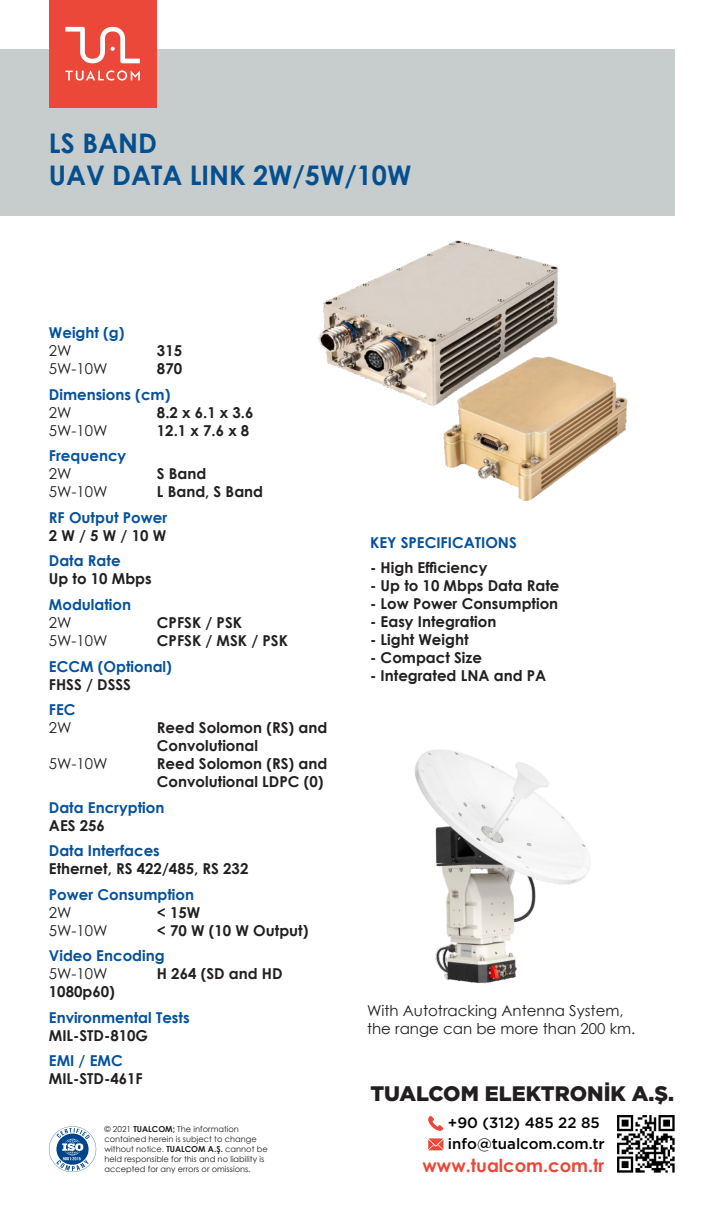
<style>
.page{position:relative;width:723px;height:1221px;background:#fff}
.page>*{position:absolute;margin:0;border:0;box-sizing:border-box;transform-origin:0 0}
.t1{font:700 27px/32.4px "Century Gothic";color:#04508e}
.t2{font:900 21px "Gotham";color:#231f20}
.t3{font:700 18px "Century Gothic";color:#eb4839}
.t4{font:700 15px/18px "Century Gothic";color:#231f20}
.t5{font:700 15px "Century Gothic";color:#06519c}
.t6{font:15px "Century Gothic";color:#231f20}
.t7{font:500 15px/21px "Gotham";color:#000}
.t8{font:700 15px "Century Gothic";color:#231f20}
.t9{font:8.25px/9.9px "Century Gothic";color:#231f20}
.s1{font-style:inherit}
.s2{font-weight:700}
</style>
<div class="page">
<div style="left:0;top:49px;width:674px;height:167px;background:#c7cccd"></div>
<div style="left:49px;top:0;width:107px;height:107px;background:#eb4839"></div>
<svg style="left:65px;top:70px;width:75px;height:11px"></svg>
<svg style="left:65px;top:27px;width:75px;height:36px"></svg>
<svg style="left:49px;top:1126px;width:47px;height:45px"></svg>
<svg style="left:428px;top:1116px;width:15px;height:15px"></svg>
<svg style="left:428px;top:1138px;width:15px;height:12px"></svg>
<img style="left:617px;top:1115px;width:57px;height:56px">
<img style="left:318px;top:240px;width:241px;height:166px">
<img style="left:432px;top:340px;width:196px;height:161px">
<img style="left:415px;top:749px;width:175px;height:235px">
<p class="t1" style="left:49px;top:125px;width:364px"><span class="s1">L</span>S BAND<br><span class="s1">UAV</span> DATA LINK 2W/5W/10W</p>
<p class="t5" style="left:49px;top:321px;width:77px">Weight (g)</p>
<p class="t6" style="left:49px;top:340px;width:24px">2W</p>
<p class="t4" style="left:157px;top:341px;width:27px">315</p>
<p class="t6" style="left:49px;top:358px;width:60px">5W-10W</p>
<p class="t8" style="left:157px;top:357px;width:27px"><span class="s1">8</span>70</p>
<p class="t5" style="left:49px;top:383px;width:123px">Dimensions (cm)</p>
<p class="t6" style="left:49px;top:402px;width:24px">2W</p>
<p class="t6" style="left:49px;top:420px;width:60px">5W-10W</p>
<p class="t5" style="left:49px;top:444px;width:79px">Frequency</p>
<p class="t6" style="left:49px;top:463px;width:24px">2W</p>
<p class="t6" style="left:49px;top:481px;width:60px">5W-10W</p>
<p class="t4" style="left:157px;top:403px;width:98px">8.2 x 6.1 x 3.6<br>1<span class="s1">2.1</span> x <span class="s1">7.6</span> x <span class="s1">8</span></p>
<p class="t4" style="left:157px;top:464px;width:108px">S Band<br>L Band, S Band</p>
<p class="t5" style="left:49px;top:506px;width:120px">RF Output Power</p>
<p class="t4" style="left:49px;top:526px;width:119px">2 W / 5 W / 10 W</p>
<p class="t5" style="left:49px;top:549px;width:73px">Data Rate</p>
<p class="t4" style="left:49px;top:569px;width:104px">Up to 10 Mbps</p>
<p class="t5" style="left:49px;top:593px;width:84px">Modulation</p>
<p class="t6" style="left:49px;top:612px;width:24px">2W</p>
<p class="t4" style="left:157px;top:613px;width:87px">CPFSK / PSK</p>
<p class="t6" style="left:49px;top:630px;width:60px">5W-10W</p>
<p class="t4" style="left:157px;top:631px;width:133px">CPFSK / MSK / PSK</p>
<p class="t5" style="left:49px;top:654px;width:124px">ECCM (Optional)</p>
<p class="t4" style="left:49px;top:674px;width:84px">FHSS / DSSS</p>
<p class="t5" style="left:49px;top:698px;width:28px">FEC</p>
<p class="t6" style="left:49px;top:717px;width:24px">2W</p>
<p class="t4" style="left:157px;top:718px;width:172px">Reed Solomon (RS) and</p>
<p class="t4" style="left:157px;top:736px;width:103px">Convolutional</p>
<p class="t6" style="left:49px;top:753px;width:60px">5W-10W</p>
<p class="t4" style="left:157px;top:754px;width:172px">Reed Solomon (RS) and</p>
<p class="t4" style="left:157px;top:772px;width:168px">Convolutional LDPC (0)</p>
<p class="t5" style="left:49px;top:795px;width:117px">Data Encryption</p>
<p class="t4" style="left:49px;top:815px;width:58px">AES 256</p>
<p class="t5" style="left:49px;top:839px;width:113px">Data Interfaces</p>
<p class="t4" style="left:49px;top:859px;width:201px">Ethernet, RS 422/485, RS 232</p>
<p class="t5" style="left:49px;top:882px;width:147px">Power Consumption</p>
<p class="t6" style="left:49px;top:901px;width:24px">2W</p>
<p class="t4" style="left:157px;top:902px;width:45px">&lt; 15W</p>
<p class="t6" style="left:49px;top:919px;width:60px">5W-10W</p>
<p class="t4" style="left:157px;top:920px;width:153px">&lt; 70 W (10 W Output)</p>
<p class="t5" style="left:49px;top:944px;width:117px">Video Encoding</p>
<p class="t6" style="left:49px;top:963px;width:60px">5W-10W</p>
<p class="t4" style="left:157px;top:964px;width:127px">H 264 (SD and HD</p>
<p class="t4" style="left:49px;top:982px;width:68px">1080p60)</p>
<p class="t5" style="left:49px;top:1005px;width:142px">Environmental Tests</p>
<p class="t4" style="left:49px;top:1025px;width:101px">MIL-STD-810G</p>
<p class="t5" style="left:49px;top:1049px;width:75px">EMI / EMC</p>
<p class="t4" style="left:49px;top:1069px;width:95px">MIL-STD-461F</p>
<p class="t9" style="left:104px;top:1124px;width:165px">© 2021 <span class="s2">TUALCOM;</span> The information contained herein is subject to change without notice. <span class="s2">TUALCOM A.Ş.</span> cannot be held responsible for this and no liability is accepted for any errors or omissions.</p>
<p class="t5" style="left:370px;top:530px;width:148px">KEY SPECIFICATIONS</p>
<p class="t4" style="left:370px;top:558px;width:119px">- High Efficiency</p>
<p class="t4" style="left:370px;top:576px;width:191px">- Up to 10 Mbps Data Rate</p>
<p class="t4" style="left:370px;top:594px;width:190px">- Low Power Consumption</p>
<p class="t4" style="left:370px;top:612px;width:128px">- Easy Integration</p>
<p class="t4" style="left:370px;top:630px;width:100px">- Light Weight</p>
<p class="t4" style="left:370px;top:648px;width:113px">- Compact Size</p>
<p class="t4" style="left:370px;top:666px;width:178px">- Integrated LNA and PA</p>
<p class="t6" style="left:367px;top:1000px;width:258px">With Autotracking Antenna System,</p>
<p class="t6" style="left:367px;top:1018px;width:270px">the range can be more than 200 km.</p>
<p class="t2" style="left:370px;top:1079px;width:305px">TUALCOM ELEKTRONİK A.Ş.</p>
<p class="t7" style="left:448px;top:1111px;width:158px">+90 (312) 485 22 85 info@tualcom.com.tr</p>
<p class="t3" style="left:422px;top:1151px;width:183px">www.tualcom.com.tr</p>
</div>
